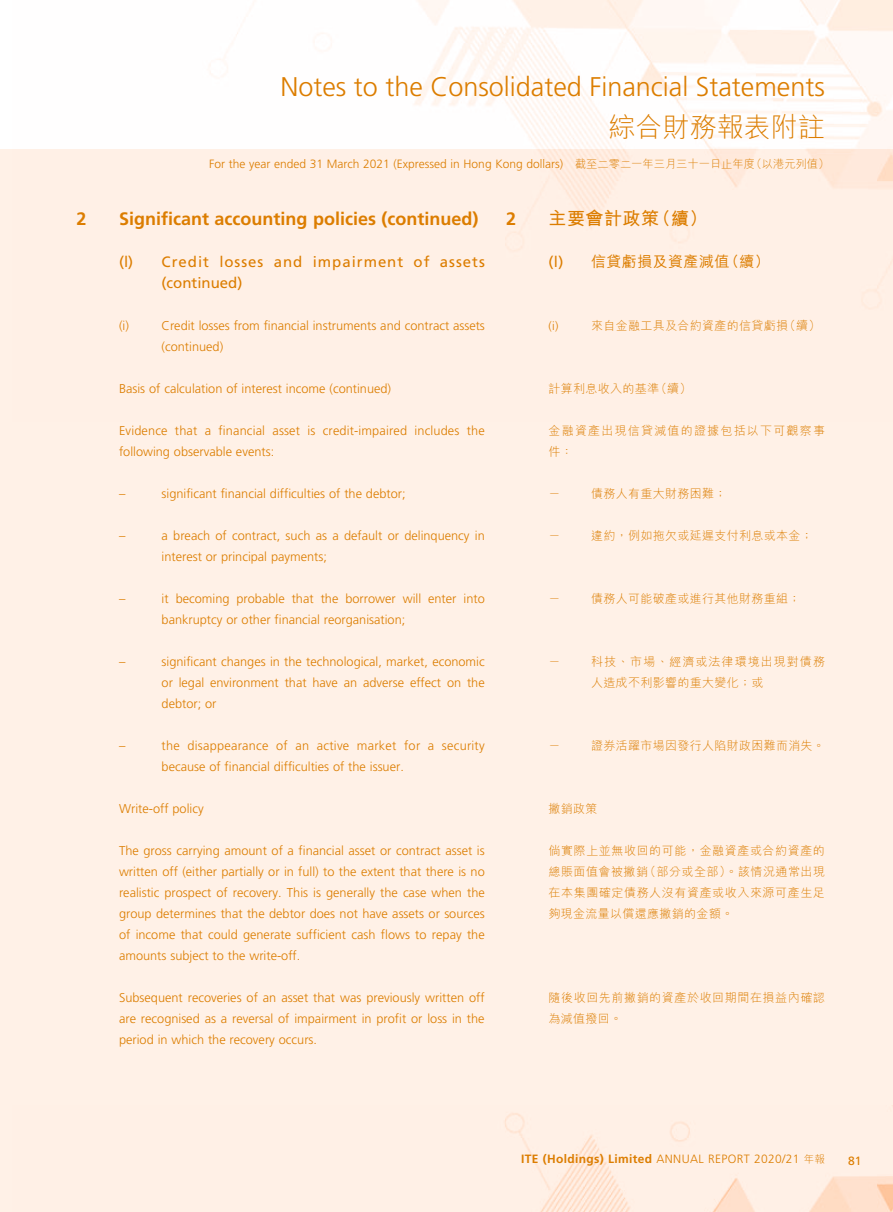
<style>
.page{position:relative;width:893px;height:1212px;background:#fff}
.page>*{position:absolute;margin:0;border:0;box-sizing:border-box;transform-origin:0 0}
.t1{font:300 27px "Frutiger LT Std";color:#dc7d00}
.t2{font:300 27px "M Hei HK";color:#dc7d00}
.t3{font:700 18px "Frutiger LT Std";color:#dc7d00}
.t4{font:700 18px "M Hei HK";letter-spacing:.03em;color:#dc7d00}
.t5{font:15px/21px "Frutiger LT Std";letter-spacing:.065em;color:#dc7d00}
.t6{font:500 15px "M Hei HK";letter-spacing:.03em;color:#dc7d00}
.t7{font:300 12.75px/21px "Frutiger LT Std";color:#dc7d00}
.t8{font:300 12.75px/21px "Frutiger LT Std";letter-spacing:.02em;color:#dc7d00}
.t9{font:300 12px/21px "M Hei HK";letter-spacing:.03em;color:#dc7d00;text-align:justify}
.t10{font:300 12px "Frutiger LT Std";color:#dc7d00}
.t11{font:700 12px "Frutiger LT Std";letter-spacing:.03em;color:#dc7d00}
.t12{font:300 12px/21px "M Hei HK";letter-spacing:.085em;color:#dc7d00}
.t13{font:300 12px/21px "M Hei HK";letter-spacing:.05em;color:#dc7d00}
.t14{font:300 12px/21px "M Hei HK";letter-spacing:.1em;color:#dc7d00}
.t15{font:12px "Frutiger LT Std";color:#dc7d00}
.s1{font-family:"M Hei HK";font-size:11.25px}
.s2{font-family:"Frutiger LT Std";font-weight:400}
.s3{font-weight:300}
.s4{font-family:"M Hei HK";font-weight:300;font-size:10.5px}
</style>
<div class="page">
<div style="left:0;top:150px;width:893px;height:1062px;background:#fff1e7"></div>
<img style="left:505px;top:1113px;width:388px;height:99px">
<img style="left:13px;top:0;width:880px;height:293px">
<h1 class="t1" style="left:280px;top:72px;width:546px">Notes to the Consolidated Financial Statements</h1>
<h1 class="t2" style="left:609px;top:113px;width:217px">綜合財務報表附註</h1>
<p class="t10" style="left:209px;top:157px;width:622px">For the year ended 31 March 2021 (Expressed in Hong Kong dollars) <span class="s1">截至二零二一年三月三十一日止年度（以港元列值）</span></p>
<h2 class="t3" style="left:77px;top:208px;width:12px">2</h2>
<h2 class="t3" style="left:119px;top:208px;width:361px">Significant accounting policies (continued)</h2>
<p class="t5" style="left:162px;top:252px;width:325px;text-indent:-43px">(l) Credit losses and impairment of assets (continued)</p>
<p class="t7" style="left:119px;top:316px;width:11px">(i)</p>
<p class="t7" style="left:162px;top:316px;width:325px">Credit losses from financial instruments and contract assets (continued)</p>
<p class="t7" style="left:119px;top:379px;width:274px">Basis of calculation of interest income (continued)</p>
<p class="t7" style="left:119px;top:421px;width:367px">Evidence that a financial asset is credit-impaired includes the following observable events:</p>
<p class="t7" style="left:119px;top:484px;width:8px">–</p>
<p class="t7" style="left:162px;top:484px;width:246px">significant financial difficulties of the debtor;</p>
<p class="t7" style="left:119px;top:526px;width:8px">–</p>
<p class="t7" style="left:162px;top:526px;width:325px">a breach of contract, such as a default or delinquency in interest or principal payments;</p>
<p class="t7" style="left:119px;top:589px;width:8px">–</p>
<p class="t7" style="left:162px;top:589px;width:325px">it becoming probable that the borrower will enter into bankruptcy or other financial reorganisation;</p>
<p class="t7" style="left:119px;top:652px;width:8px">–</p>
<p class="t7" style="left:162px;top:652px;width:325px;text-align:justify">significant changes in the technological, market, economic or legal environment that have an adverse effect on the debtor; or</p>
<p class="t7" style="left:119px;top:736px;width:8px">–</p>
<p class="t8" style="left:162px;top:736px;width:325px">the disappearance of an active market for a security because of financial difficulties of the issuer.</p>
<p class="t7" style="left:119px;top:799px;width:86px">Write-off policy</p>
<p class="t7" style="left:119px;top:841px;width:367px;text-align:justify">The gross carrying amount of a financial asset or contract asset is written off (either partially or in full) to the extent that there is no realistic prospect of recovery. This is generally the case when the group determines that the debtor does not have assets or sources of income that could generate sufficient cash flows to repay the amounts subject to the write-off.</p>
<p class="t7" style="left:119px;top:988px;width:367px;text-align:justify">Subsequent recoveries of an asset that was previously written off are recognised as a reversal of impairment in profit or loss in the period in which the recovery occurs.</p>
<h2 class="t3" style="left:506px;top:208px;width:12px">2</h2>
<h2 class="t4" style="left:549px;top:206px;width:161px">主要會計政策（續）</h2>
<p class="t6" style="left:549px;top:251px;width:223px"><span class="s2">(l)</span> 信貸虧損及資產減值（續）</p>
<p class="t10" style="left:549px;top:319px;width:12px">(i)</p>
<p class="t9" style="left:591px;top:315px;width:231px">來自金融工具及合約資產的信貸虧損（續）</p>
<p class="t9" style="left:549px;top:378px;width:145px">計算利息收入的基準（續）</p>
<p class="t14" style="left:549px;top:420px;width:278px">金融資產出現信貸減值的證據包括以下可觀察事件：</p>
<p class="t9" style="left:549px;top:483px;width:13px">－</p>
<p class="t9" style="left:591px;top:483px;width:137px">債務人有重大財務困難；</p>
<p class="t9" style="left:549px;top:525px;width:13px">－</p>
<p class="t9" style="left:591px;top:525px;width:223px">違約，例如拖欠或延遲支付利息或本金；</p>
<p class="t9" style="left:549px;top:588px;width:13px">－</p>
<p class="t9" style="left:591px;top:588px;width:211px">債務人可能破產或進行其他財務重組；</p>
<p class="t9" style="left:549px;top:651px;width:13px">－</p>
<p class="t12" style="left:591px;top:651px;width:235px">科技、市場、經濟或法律環境出現對債務人造成不利影響的重大變化；或</p>
<p class="t9" style="left:549px;top:735px;width:13px">－</p>
<p class="t9" style="left:591px;top:735px;width:235px">證券活躍市場因發行人陷財政困難而消失。</p>
<p class="t9" style="left:549px;top:798px;width:51px">撇銷政策</p>
<p class="t9" style="left:549px;top:840px;width:278px">倘實際上並無收回的可能，金融資產或合約資產的總賬面值會被撇銷（部分或全部）。該情況通常出現在本集團確定債務人沒有資產或收入來源可產生足夠現金流量以償還應撇銷的金額。</p>
<p class="t13" style="left:549px;top:987px;width:278px">隨後收回先前撇銷的資產於收回期間在損益內確認為減值撥回。</p>
<p class="t11" style="left:521px;top:1152px;width:305px">ITE (Holdings) Limited <span class="s3">ANNUAL REPORT 2020/21</span> <span class="s4">年報</span></p>
<p class="t15" style="left:848px;top:1153px;width:15px">81</p>
</div>
